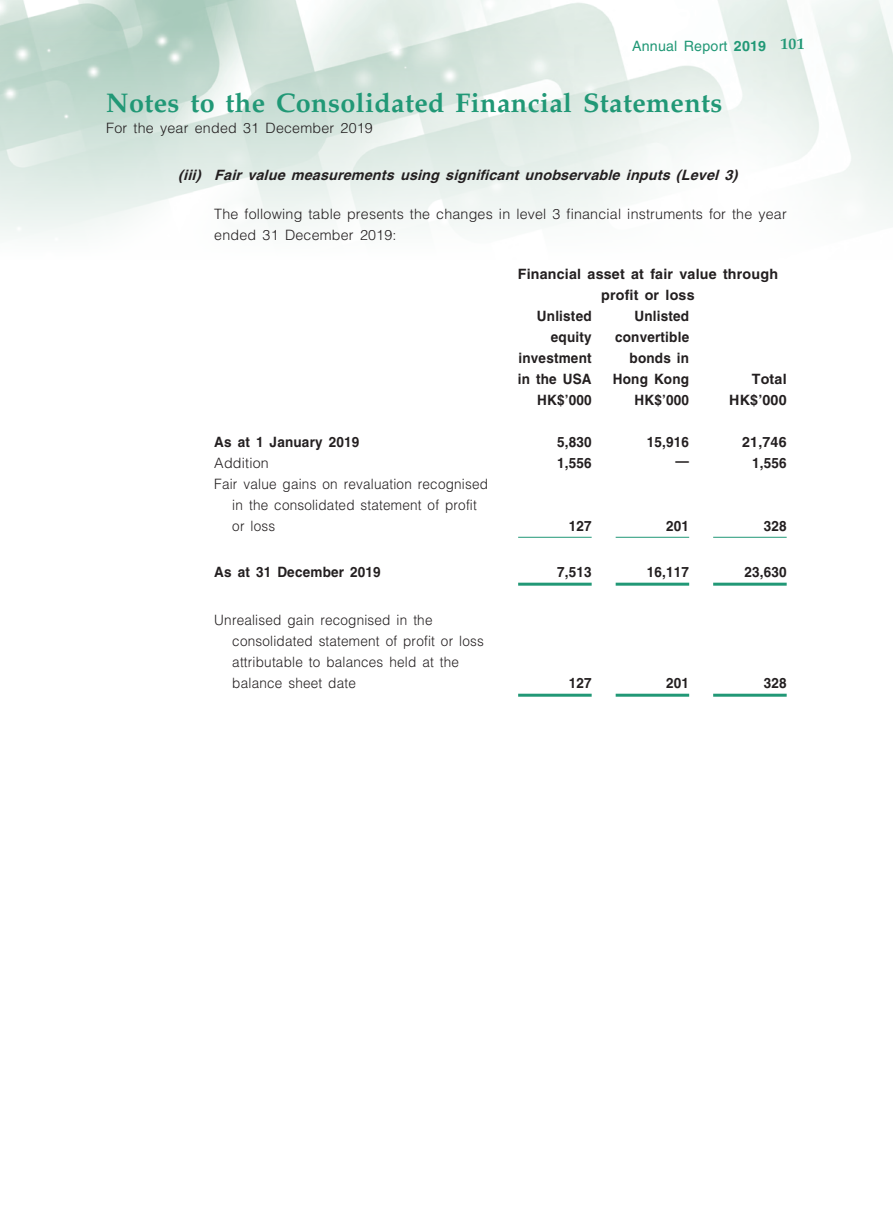
<style>
.page{position:relative;width:893px;height:1212px;background:#fff}
.page>*{position:absolute;margin:0;border:0;box-sizing:border-box;transform-origin:0 0}
.t1{font:700 27px "Palatino LT Std";letter-spacing:.015em;color:#219876}
._15_Table_Stub{font:300 14.25px/21px "Helvetica LT Std";letter-spacing:.015em;color:#231f20;scale:.95 1}
._14_______P6{font:700 14.25px/21px "Helvetica LT Std";letter-spacing:.015em;color:#231f20;text-align:right;scale:.95 1}
._14_______P6-2{font:300 14.25px/21px "Helvetica LT Std";letter-spacing:.015em;color:#231f20}
._05_____H3{font:italic 700 14.25px "Helvetica LT Std";color:#231f20}
._14_______P6-3{font:700 14.25px/21px "Helvetica LT Std";letter-spacing:.015em;color:#231f20;text-align:center}
._15_Table_Stub-2{font:300 14.25px "Helvetica LT Std";letter-spacing:.015em;color:#231f20}
._15_Table_Stub-3{font:700 14.25px "Helvetica LT Std";letter-spacing:.015em;color:#231f20;scale:.95 1}
.t2{font:14.25px "Helvetica LT Std";letter-spacing:.015em;color:#219876}
.s1{font-weight:700}
.s2{font-family:"Palatino LT Std";font-weight:700;font-size:15.75px}
</style>
<div class="page">
<img style="left:0;top:0;width:893px;height:237px">
<hr style="left:518px;top:537px;width:74px;height:1px;background:#219876">
<hr style="left:616px;top:537px;width:73px;height:1px;background:#219876">
<hr style="left:713px;top:537px;width:74px;height:1px;background:#219876">
<hr style="left:518px;top:583px;width:74px;height:3px;background:#219876">
<hr style="left:616px;top:583px;width:73px;height:3px;background:#219876">
<hr style="left:713px;top:583px;width:74px;height:3px;background:#219876">
<hr style="left:518px;top:694px;width:74px;height:3px;background:#219876">
<hr style="left:616px;top:694px;width:73px;height:3px;background:#219876">
<hr style="left:713px;top:694px;width:74px;height:3px;background:#219876">
<p class="t2" style="left:632px;top:37px;width:174px">Annual Report <span class="s1">2019</span> <span class="s2">101</span></p>
<h1 class="t1" style="left:106px;top:87px;width:618px">Notes to the Consolidated Financial Statements</h1>
<p class="_15_Table_Stub-2" style="left:106px;top:119px;width:268px">For the year ended 31 December 2019</p>
<p class="_05_____H3" style="left:178px;top:166px;width:565px">(iii) Fair value measurements using significant unobservable inputs (Level 3)</p>
<p class="_14_______P6-2" style="left:214px;top:203px;width:574px">The following table presents the changes in level 3 financial instruments for the year ended 31 December 2019:</p>
<p class="_14_______P6-3" style="left:518px;top:263px;width:262px">Financial asset at fair value through profit or loss</p>
<p class="_14_______P6" style="left:518px;top:305px;width:79px">Unlisted equity investment in the USA</p>
<p class="_14_______P6" style="left:613px;top:305px;width:82px">Unlisted convertible bonds in<br>Hong Kong</p>
<p class="_14_______P6-3" style="left:752px;top:368px;width:36px">Total</p>
<p class="_14_______P6" style="left:537px;top:389px;width:59px">HK$’000</p>
<p class="_14_______P6" style="left:635px;top:389px;width:59px">HK$’000</p>
<p class="_14_______P6-3" style="left:729px;top:389px;width:59px">HK$’000</p>
<p class="_15_Table_Stub-3" style="left:214px;top:433px;width:154px">As at 1 January 2019</p>
<p class="_14_______P6" style="left:557px;top:431px;width:38px">5,830</p>
<p class="_14_______P6" style="left:647px;top:431px;width:46px">15,916</p>
<p class="_14_______P6-3" style="left:742px;top:431px;width:46px">21,746</p>
<p class="_15_Table_Stub-2" style="left:214px;top:454px;width:56px">Addition</p>
<p class="_14_______P6" style="left:557px;top:452px;width:38px">1,556</p>
<p class="_14_______P6" style="left:676px;top:451px;width:16px">—</p>
<p class="_14_______P6" style="left:752px;top:452px;width:38px">1,556</p>
<p class="_15_Table_Stub" style="left:232px;top:473px;width:271px;text-indent:-18px">Fair value gains on revaluation recognised in the consolidated statement of profit or loss</p>
<p class="_14_______P6" style="left:569px;top:515px;width:26px">127</p>
<p class="_14_______P6" style="left:666px;top:515px;width:26px">201</p>
<p class="_14_______P6" style="left:764px;top:515px;width:26px">328</p>
<p class="_15_Table_Stub-3" style="left:214px;top:563px;width:177px">As at 31 December 2019</p>
<p class="_14_______P6" style="left:557px;top:561px;width:38px">7,513</p>
<p class="_14_______P6" style="left:647px;top:561px;width:46px">16,117</p>
<p class="_14_______P6" style="left:744px;top:561px;width:46px">23,630</p>
<p class="_15_Table_Stub" style="left:232px;top:609px;width:266px;text-indent:-18px">Unrealised gain recognised in the consolidated statement of profit or loss attributable to balances held at the balance sheet date</p>
<p class="_14_______P6" style="left:569px;top:672px;width:26px">127</p>
<p class="_14_______P6" style="left:666px;top:672px;width:26px">201</p>
<p class="_14_______P6" style="left:764px;top:672px;width:26px">328</p>
</div>
